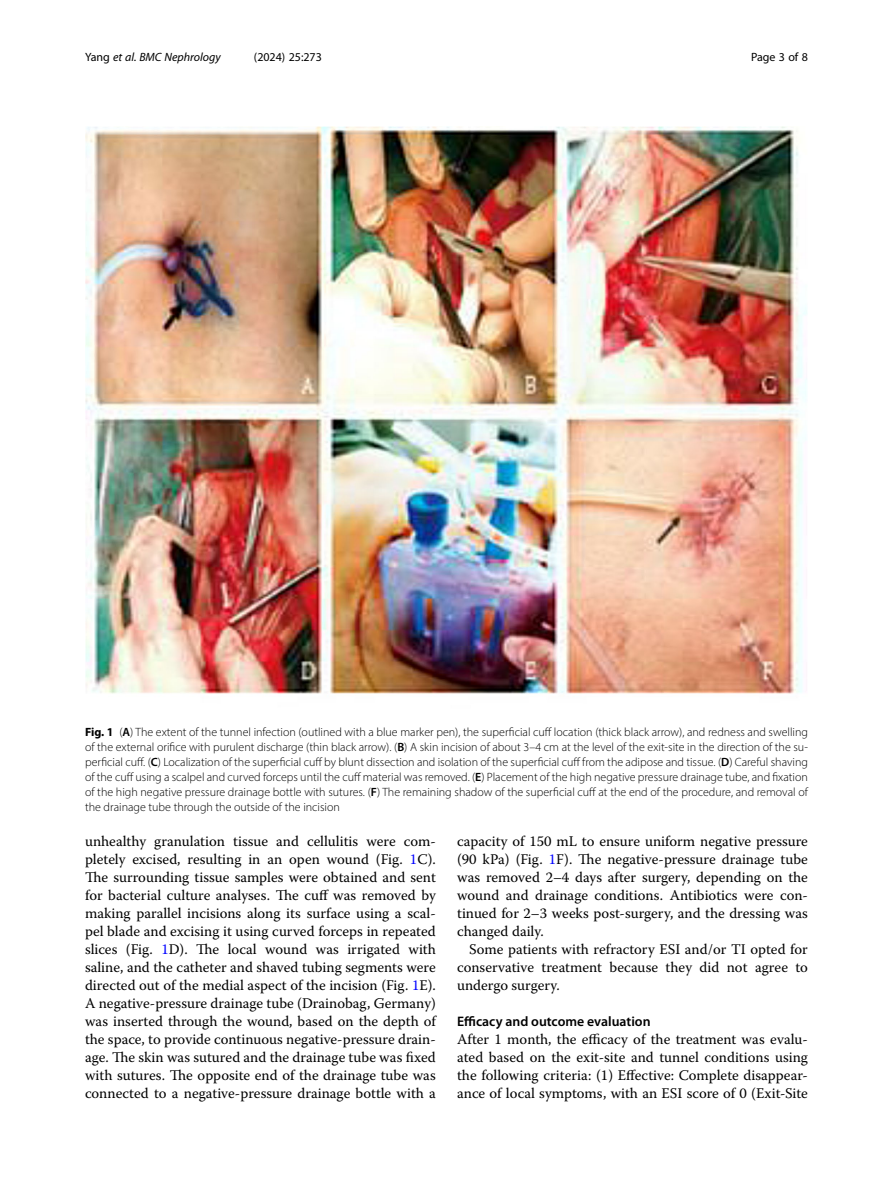
<style>
.page{position:relative;width:893px;height:1191px;background:#fff}
.page>*{position:absolute;margin:0;border:0;box-sizing:border-box;transform-origin:0 0}
.Body_Text_Indent{font:14.7px/18px "Warnock Pro";color:#000;text-align:justify}
.Body_Text{font:14.7px/18px "Warnock Pro";color:#000;text-align:justify}
.Head_2{font:600 13.8px "Myriad Pro";color:#000}
.Figure_Caption{font:300 12px/15px "Myriad Pro";color:#000;text-align:justify}
.t1{font:italic 12px "Myriad Pro";color:#000}
.t2{font:12px "Myriad Pro";color:#000}
.s1{font-style:normal}
.s2{font-weight:700}
.s3{font-weight:600}
.s4{color:#00f}
</style>
<div class="page">
<img style="left:85px;top:126px;width:722px;height:568px">
<p class="t1" style="left:85px;top:50px;width:137px"><span class="s1">Yang</span> et al. BMC Nephrology</p>
<p class="t2" style="left:254px;top:50px;width:70px">(2024) 25:273</p>
<p class="t2" style="left:751px;top:50px;width:58px">Page 3 of 8</p>
<p class="Figure_Caption" style="left:85px;top:724px;width:724px"><span class="s2">Fig. 1</span> (<span class="s3">A</span>) The extent of the tunnel infection (outlined with a blue marker pen), the superficial cuff location (thick black arrow), and redness and swelling of the external orifice with purulent discharge (thin black arrow). (<span class="s3">B</span>) A skin incision of about 3–4 cm at the level of the exit-site in the direction of the su&shy;perficial cuff. (<span class="s3">C</span>) Localization of the superficial cuff by blunt dissection and isolation of the superficial cuff from the adipose and tissue. (<span class="s3">D</span>) Careful shaving of the cuff using a scalpel and curved forceps until the cuff material was removed. (<span class="s3">E</span>) Placement of the high negative pressure drainage tube, and fixation of the high negative pressure drainage bottle with sutures. (<span class="s3">F</span>) The remaining shadow of the superficial cuff at the end of the procedure, and removal of the drainage tube through the outside of the incision</p>
<p class="Body_Text_Indent" style="left:85px;top:832px;width:352px">unhealthy granulation tissue and cellulitis were com&shy;pletely excised, resulting in an open wound (Fig. <span class="s4">1</span>C).<br>The surrounding tissue samples were obtained and sent for bacterial culture analyses. The cuff was removed by making parallel incisions along its surface using a scal&shy;pel blade and excising it using curved forceps in repeated slices (Fig. <span class="s4">1</span>D). The local wound was irrigated with saline, and the catheter and shaved tubing segments were directed out of the medial aspect of the incision (Fig. <span class="s4">1</span>E).<br>A negative-pressure drainage tube (Drainobag, Germany) was inserted through the wound, based on the depth of the space, to provide continuous negative-pressure drain&shy;age. The skin was sutured and the drainage tube was fixed with sutures. The opposite end of the drainage tube was connected to a negative-pressure drainage bottle with a</p>
<p class="Body_Text_Indent" style="left:457px;top:832px;width:352px">capacity of 150 mL to ensure uniform negative pressure (90 kPa) (Fig. <span class="s4">1</span>F). The negative-pressure drainage tube was removed 2–4 days after surgery, depending on the wound and drainage conditions. Antibiotics were con&shy;tinued for 2–3 weeks post-surgery, and the dressing was changed daily.</p>
<p class="Body_Text_Indent" style="left:457px;top:940px;width:352px;text-indent:12px">Some patients with refractory ESI and/or TI opted for conservative treatment because they did not agree to undergo surgery.</p>
<p class="Head_2" style="left:457px;top:1013px;width:195px">Efficacy and outcome evaluation</p>
<p class="Body_Text" style="left:457px;top:1030px;width:352px">After 1 month, the efficacy of the treatment was evalu&shy;ated based on the exit-site and tunnel conditions using the following criteria: (1) Effective: Complete disappear&shy;ance of local symptoms, with an ESI score of 0 (Exit-Site</p>
</div>
